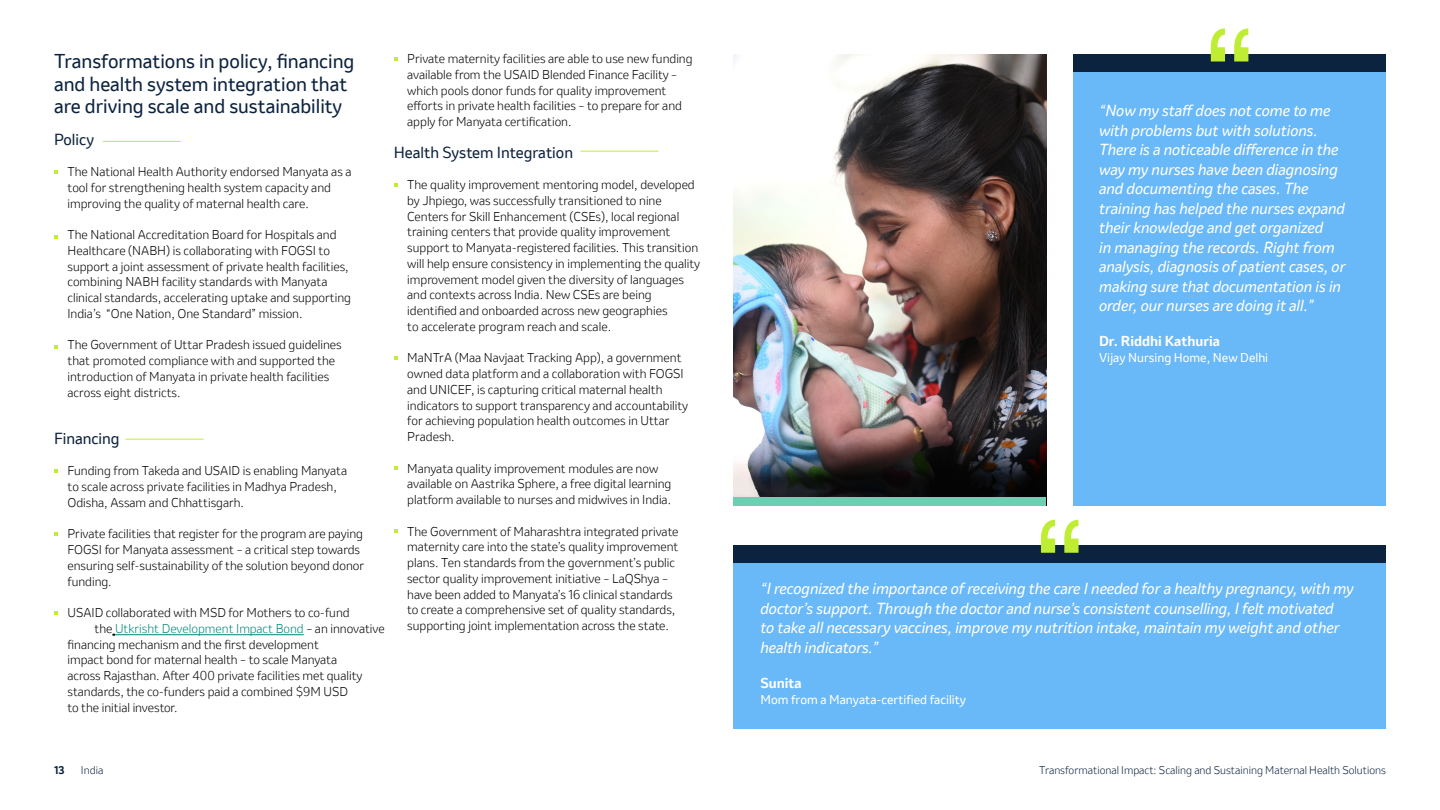
<style>
.page{position:relative;width:1440px;height:810px;background:#fff}
.page>*{position:absolute;margin:0;border:0;box-sizing:border-box;transform-origin:0 0}
.t1{font:18.75px/22.5px "Invention";color:#0c2340}
.t2{font:italic 15px/19.5px "Invention";color:#fff}
.t3{font:15px "Invention";color:#0c2340}
.t4{font:700 13.5px "Invention";color:#fff}
.t5{font:300 12px/15.8px "Invention";color:#000}
.t6{font:12px "Invention";color:#fff}
.t7{font:300 12px "Invention";color:#00857c}
.t8{font:300 10.5px "Invention";color:#0c2340}
.t9{font:700 10.5px "Invention";color:#0c2340}
.s1{color:#000}
</style>
<div class="page">
<svg style="left:54px;top:170px;width:4px;height:4px"></svg>
<svg style="left:54px;top:235px;width:4px;height:3px"></svg>
<svg style="left:54px;top:345px;width:4px;height:4px"></svg>
<svg style="left:54px;top:469px;width:4px;height:4px"></svg>
<svg style="left:54px;top:532px;width:4px;height:4px"></svg>
<svg style="left:54px;top:611px;width:4px;height:4px"></svg>
<hr style="left:115px;top:634px;width:189px;height:1px;background:#00857c">
<svg style="left:394px;top:57px;width:4px;height:4px"></svg>
<svg style="left:394px;top:183px;width:4px;height:4px"></svg>
<svg style="left:394px;top:356px;width:4px;height:4px"></svg>
<svg style="left:394px;top:467px;width:4px;height:3px"></svg>
<svg style="left:394px;top:530px;width:4px;height:3px"></svg>
<div style="left:1073px;top:54px;width:313px;height:452px;background:#69b8f7"></div>
<div style="left:1073px;top:54px;width:313px;height:17px;background:#0c2340"></div>
<hr style="left:103px;top:141px;width:78px;height:1px;background:#bfed33">
<hr style="left:125px;top:439px;width:79px;height:1px;background:#bfed33">
<hr style="left:580px;top:151px;width:79px;height:1px;background:#bfed33">
<svg style="left:1211px;top:28px;width:37px;height:33px"></svg>
<div style="left:734px;top:562px;width:652px;height:167px;background:#69b8f7"></div>
<div style="left:734px;top:545px;width:652px;height:17px;background:#0c2340"></div>
<svg style="left:1041px;top:520px;width:38px;height:33px"></svg>
<img style="left:734px;top:54px;width:312px;height:443px">
<div style="left:734px;top:497px;width:312px;height:9px;background:#6eceb2"></div>
<h1 class="t1" style="left:54px;top:50px;width:302px">Transformations in policy, financing and health system integration that are driving scale and sustainability</h1>
<p class="t3" style="left:54px;top:129px;width:42px">Policy</p>
<p class="t5" style="left:68px;top:164px;width:286px">The National Health Authority endorsed Manyata as a tool for strengthening health system capacity and improving the quality of maternal health care.</p>
<p class="t5" style="left:67px;top:227px;width:285px">The National Accreditation Board for Hospitals and Healthcare (NABH) is collaborating with FOGSI to support a joint assessment of private health facilities, combining NABH facility standards with Manyata clinical standards, accelerating uptake and supporting India’s “One Nation, One Standard” mission.</p>
<p class="t5" style="left:68px;top:337px;width:276px">The Government of Uttar Pradesh issued guidelines that promoted compliance with and supported the introduction of Manyata in private health facilities across eight districts.</p>
<p class="t3" style="left:54px;top:428px;width:67px">Financing</p>
<p class="t5" style="left:68px;top:463px;width:281px">Funding from Takeda and USAID is enabling Manyata to scale across private facilities in Madhya Pradesh,<br>Odisha, Assam and Chhattisgarh.</p>
<p class="t5" style="left:67px;top:526px;width:298px">Private facilities that register for the program are paying FOGSI for Manyata assessment – a critical step towards ensuring self-sustainability of the solution beyond donor funding.</p>
<p class="t5" style="left:68px;top:605px;width:284px">USAID collaborated with MSD for Mothers to co-fund</p>
<p class="t7" style="left:94px;top:620px;width:292px"><span class="s1">the</span> Utkrisht Development Impact Bond <span class="s1">– an innovative</span></p>
<p class="t5" style="left:68px;top:636px;width:253px">financing mechanism and the first development</p>
<p class="t5" style="left:68px;top:652px;width:271px">impact bond for maternal health – to scale Manyata</p>
<p class="t5" style="left:68px;top:668px;width:296px">across Rajasthan. After 400 private facilities met quality</p>
<p class="t5" style="left:68px;top:683px;width:282px">standards, the co-funders paid a combined $9M USD</p>
<p class="t5" style="left:68px;top:699px;width:112px">to the initial investor.</p>
<p class="t5" style="left:407px;top:51px;width:287px">Private maternity facilities are able to use new funding available from the USAID Blended Finance Facility – which pools donor funds for quality improvement efforts in private health facilities – to prepare for and apply for Manyata certification.</p>
<p class="t3" style="left:394px;top:141px;width:181px">Health System Integration</p>
<p class="t5" style="left:407px;top:177px;width:294px">The quality improvement mentoring model, developed by Jhpiego, was successfully transitioned to nine Centers for Skill Enhancement (CSEs), local regional training centers that provide quality improvement support to Manyata-registered facilities. This transition will help ensure consistency in implementing the quality improvement model given the diversity of languages and contexts across India. New CSEs are being identified and onboarded across new geographies<br>to accelerate program reach and scale.</p>
<p class="t5" style="left:407px;top:350px;width:283px">MaNTrA (Maa Navjaat Tracking App), a government owned data platform and a collaboration with FOGSI and UNICEF, is capturing critical maternal health indicators to support transparency and accountability for achieving population health outcomes in Uttar Pradesh.</p>
<p class="t5" style="left:407px;top:460px;width:266px">Manyata quality improvement modules are now available on Aastrika Sphere, a free digital learning platform available to nurses and midwives in India.</p>
<p class="t5" style="left:407px;top:523px;width:273px">The Government of Maharashtra integrated private maternity care into the state’s quality improvement plans. Ten standards from the government’s public sector quality improvement initiative – LaQShya – have been added to Manyata’s 16 clinical standards to create a comprehensive set of quality standards, supporting joint implementation across the state.</p>
<p class="t2" style="left:1099px;top:101px;width:248px">“Now my staff does not come to me with problems but with solutions.<br>There is a noticeable difference in the way my nurses have been diagnosing and documenting the cases. The training has helped the nurses expand their knowledge and get organized<br>in managing the records. Right from analysis, diagnosis of patient cases, or making sure that documentation is in order, our nurses are doing it all.”</p>
<p class="t4" style="left:1099px;top:332px;width:122px">Dr. Riddhi Kathuria</p>
<p class="t6" style="left:1099px;top:349px;width:171px">Vijay Nursing Home, New Delhi</p>
<p class="t2" style="left:760px;top:579px;width:594px">“I recognized the importance of receiving the care I needed for a healthy pregnancy, with my doctor’s support. Through the doctor and nurse’s consistent counselling, I felt motivated<br>to take all necessary vaccines, improve my nutrition intake, maintain my weight and other health indicators.”</p>
<p class="t4" style="left:760px;top:673px;width:43px">Sunita</p>
<p class="t6" style="left:760px;top:691px;width:207px">Mom from a Manyata-certified facility</p>
<p class="t9" style="left:54px;top:762px;width:12px">13</p>
<p class="t8" style="left:81px;top:762px;width:24px">India</p>
<p class="t8" style="left:1039px;top:762px;width:348px">Transformational Impact: Scaling and Sustaining Maternal Health Solutions</p>
</div>
